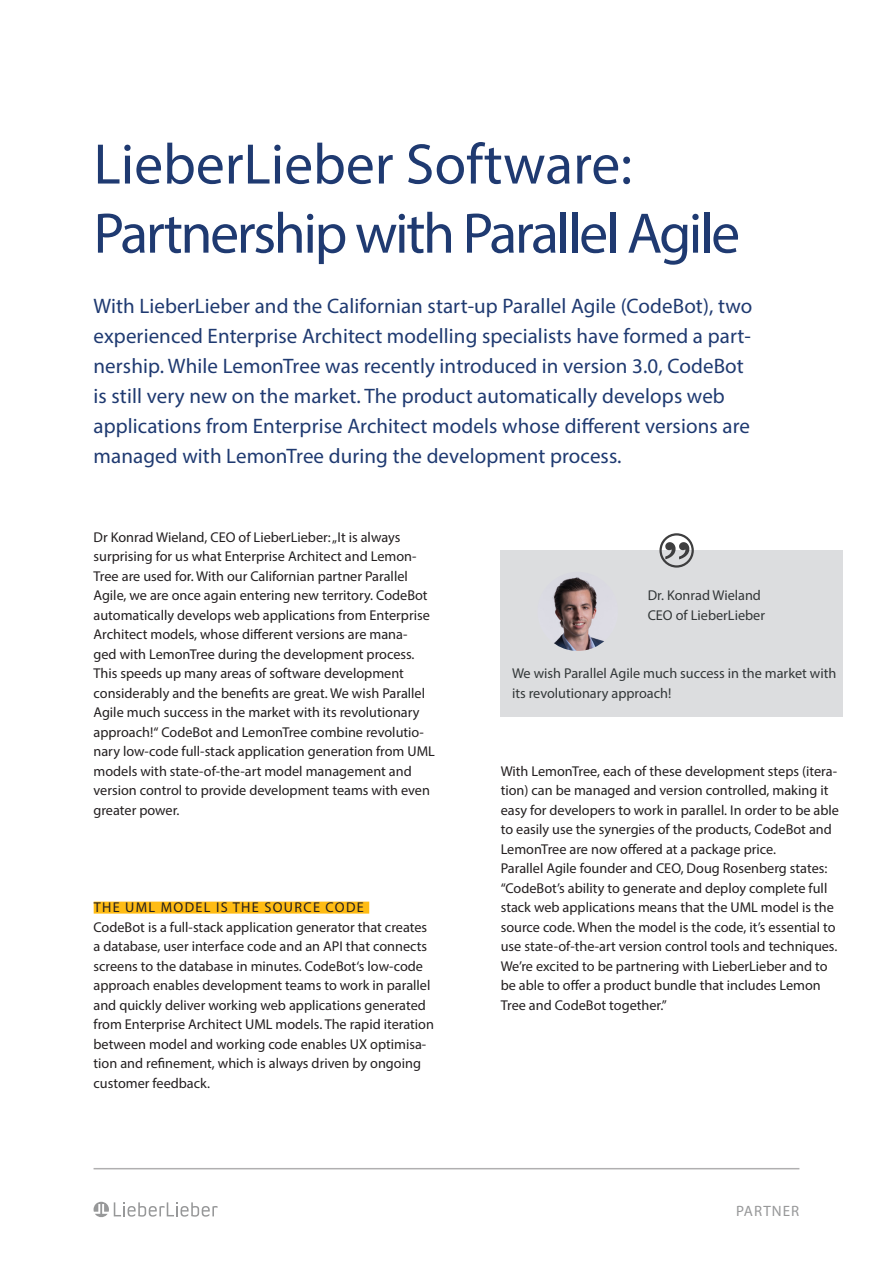
<style>
.page{position:relative;width:893px;height:1263px;background:#fff}
.page>*{position:absolute;margin:0;border:0;box-sizing:border-box;transform-origin:0 0}
.t1{font:57.6px/69.2px "Myriad Pro";letter-spacing:-.04em;color:#1f3a71}
.t2{font:21px/30px "Myriad Pro";letter-spacing:.005em;color:#1f3a71}
.t3{font:15px "Myriad Pro";letter-spacing:.07em;color:#979899}
.ZwiÜ{font:14.25px/19.5px "Myriad Pro";color:#231f20}
.Zitat_grün{font:14.25px/19.5px "Myriad Pro";color:#323738}
.Namen_Zitat{font:14.25px/19.5px "Myriad Pro";color:#323738}
.ZwiÜ-2{font:14.25px "Myriad Pro";letter-spacing:.095em;color:#231f20}
</style>
<div class="page">
<hr style="left:94px;top:1168px;width:705px;height:1px;background:#b0afb0">
<svg style="left:94px;top:1202px;width:124px;height:16px"></svg>
<div style="left:501px;top:550px;width:342px;height:167px;background:#dcdddf"></div>
<svg style="left:664px;top:541px;width:26px;height:19px"></svg>
<div style="left:659px;top:533px;width:35px;height:35px;border:2px solid #3e3e3f;border-radius:50%"></div>
<div style="left:94px;top:902px;width:275px;height:12px;background:#ffbc14"></div>
<img style="left:552px;top:577px;width:52px;height:74px">
<p class="t1" style="left:94px;top:129px;width:648px">LieberLieber Software:<br>Partnership with Parallel Agile</p>
<p class="t2" style="left:94px;top:290px;width:660px">With LieberLieber and the Californian start-up Parallel Agile (CodeBot), two experienced Enterprise Architect modelling specialists have formed a part&shy;nership. While LemonTree was recently introduced in version 3.0, CodeBot is still very new on the market. The product automatically develops web applications from Enterprise Architect models whose different versions are managed with LemonTree during the development process.</p>
<p class="ZwiÜ" style="left:94px;top:527px;width:343px">Dr Konrad Wieland, CEO of LieberLieber: „It is always surprising for us what Enterprise Architect and Lemon-Tree are used for. With our Californian partner Parallel Agile, we are once again entering new territory. CodeBot automatically develops web applications from Enterprise Architect models, whose different versions are mana-<br>ged with LemonTree during the development process.<br>This speeds up many areas of software development considerably and the benefits are great. We wish Parallel Agile much success in the market with its revolutionary approach!“ CodeBot and LemonTree combine revolutio&shy;nary low-code full-stack application generation from UML models with state-of-the-art model management and version control to provide development teams with even greater power.</p>
<p class="ZwiÜ-2" style="left:94px;top:898px;width:272px">THE UML MODEL IS THE SOURCE CODE</p>
<p class="ZwiÜ" style="left:94px;top:917px;width:342px">CodeBot is a full-stack application generator that creates a database, user interface code and an API that connects screens to the database in minutes. CodeBot‘s low-code approach enables development teams to work in parallel and quickly deliver working web applications generated from Enterprise Architect UML models. The rapid iteration between model and working code enables UX optimisa&shy;tion and refinement, which is always driven by ongoing customer feedback.</p>
<p class="Namen_Zitat" style="left:648px;top:585px;width:119px">Dr. Konrad Wieland<br>CEO of LieberLieber</p>
<p class="Zitat_grün" style="left:512px;top:663px;width:326px">We wish Parallel Agile much success in the market with its revolutionary approach!</p>
<p class="ZwiÜ" style="left:501px;top:761px;width:340px">With LemonTree, each of these development steps (itera&shy;tion) can be managed and version controlled, making it easy for developers to work in parallel. In order to be able to easily use the synergies of the products, CodeBot and LemonTree are now offered at a package price.</p>
<p class="ZwiÜ" style="left:501px;top:858px;width:338px">Parallel Agile founder and CEO, Doug Rosenberg states: “CodeBot’s ability to generate and deploy complete full stack web applications means that the UML model is the source code. When the model is the code, it’s essential to use state-of-the-art version control tools and techniques.<br>We’re excited to be partnering with LieberLieber and to be able to offer a product bundle that includes Lemon Tree and CodeBot together.”</p>
<p class="t3" style="left:736px;top:1202px;width:65px">PARTNER</p>
</div>
